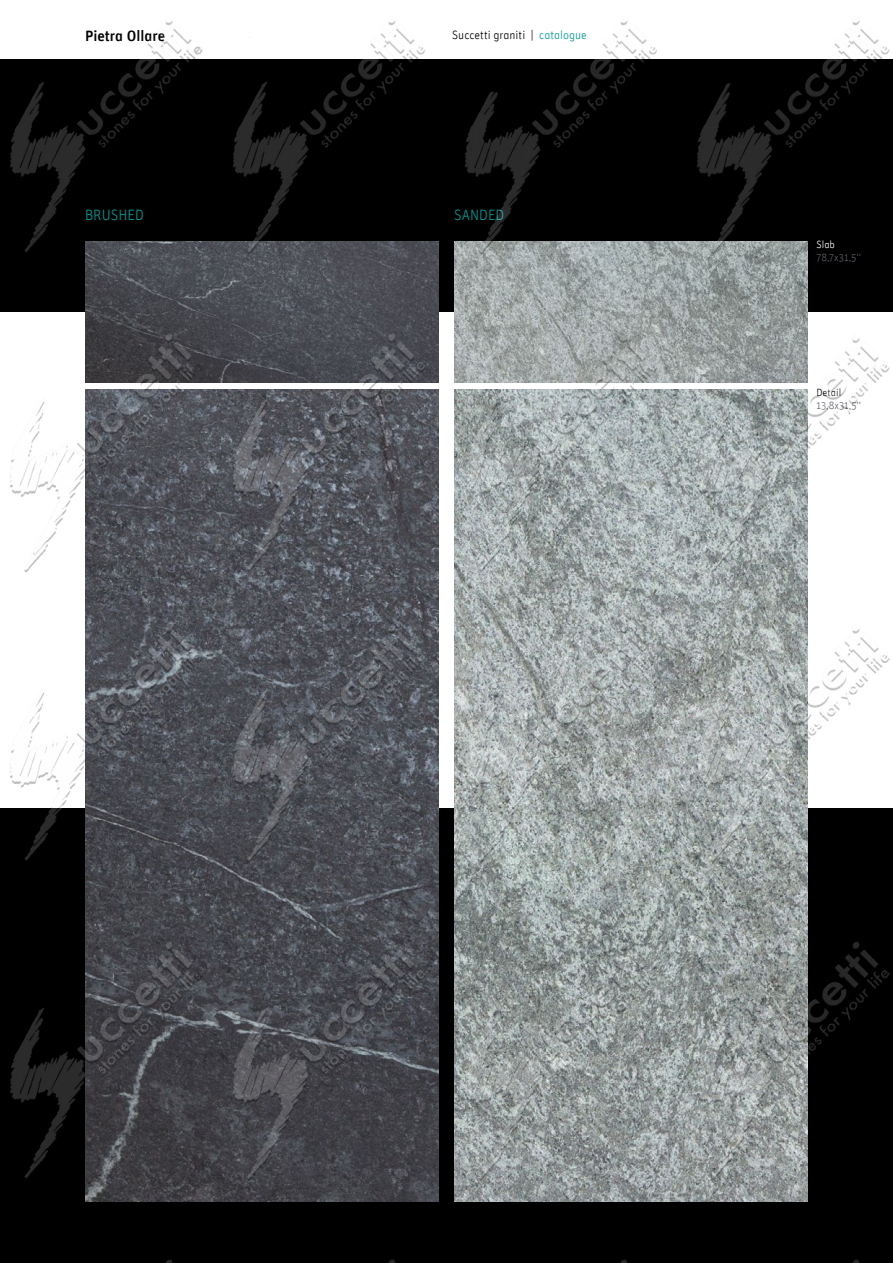
<style>
.page{position:relative;width:893px;height:1263px;background:#fff}
.page>*{position:absolute;margin:0;border:0;box-sizing:border-box;transform-origin:0 0}
.t1{font:15px "Unit Light Alternate";color:#009a93}
.t2{font:15px "Unit Medium Alternate";color:#000}
.t3{font:12px "Unit Light Alternate";color:#000}
.t4{font:10.5px "Unit Light Alternate";color:#5f626a}
.t5{font:10.5px "Unit Light Alternate";color:#000}
.t6{font:10.5px "Unit Light Alternate";color:#fff}
.s1{color:#009a93}
</style>
<div class="page">
<img style="left:85px;top:889px;width:354px;height:38px">
<img style="left:454px;top:889px;width:354px;height:38px">
<img style="left:0;top:20px;width:889px;height:869px">
<img style="left:0;top:927px;width:889px;height:336px">
<p class="t2" style="left:85px;top:27px;width:82px">Pietra Ollare</p>
<p class="t3" style="left:452px;top:28px;width:136px">Succetti graniti | <span class="s1">catalogue</span></p>
<p class="t1" style="left:85px;top:206px;width:60px">BRUSHED</p>
<p class="t1" style="left:454px;top:206px;width:52px">SANDED</p>
<p class="t6" style="left:816px;top:238px;width:20px">Slab</p>
<p class="t4" style="left:816px;top:252px;width:46px">78,7x31,5''</p>
<p class="t5" style="left:816px;top:386px;width:26px">Detail</p>
<p class="t4" style="left:816px;top:400px;width:46px">13,8x31,5’’</p>
</div>
